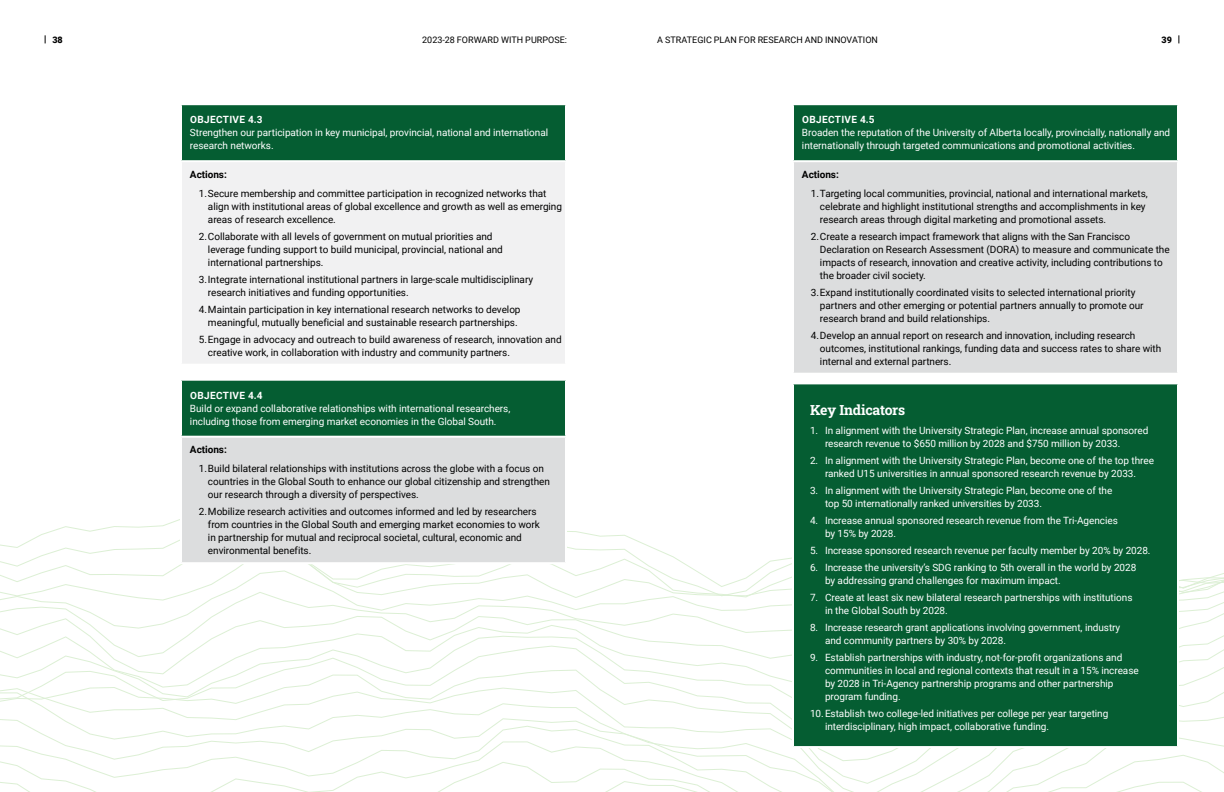
<style>
.page{position:relative;width:1224px;height:792px;background:#fff}
.page>*{position:absolute;margin:0;border:0;box-sizing:border-box;transform-origin:0 0}
.t1{font:14px "Roboto Slab";letter-spacing:-.015em;color:#fff}
.t2{font:10px/13px "Roboto";letter-spacing:-.005em;color:#000}
.t3{font:10px/13px "Roboto";letter-spacing:-.005em;color:#fff}
.t4{font:700 10px "Roboto";letter-spacing:.035em;color:#fff}
.t5{font:700 10px "Roboto";letter-spacing:-.005em;color:#000}
.t6{font:9px "Roboto";letter-spacing:.005em;color:#000}
.t7{font:900 9px "Roboto";color:#000}
</style>
<div class="page">
<svg style="left:0;top:761px;width:1224px;height:23px"></svg>
<svg style="left:0;top:744px;width:1224px;height:17px"></svg>
<svg style="left:0;top:717px;width:1224px;height:27px"></svg>
<svg style="left:0;top:686px;width:1224px;height:31px"></svg>
<svg style="left:0;top:657px;width:1224px;height:29px"></svg>
<svg style="left:0;top:630px;width:1224px;height:27px"></svg>
<svg style="left:0;top:611px;width:1224px;height:16px"></svg>
<svg style="left:0;top:519px;width:1224px;height:92px"></svg>
<svg style="left:245px;top:519px;width:979px;height:68px"></svg>
<svg style="left:0;top:519px;width:154px;height:13px"></svg>
<svg style="left:682px;top:519px;width:542px;height:51px"></svg>
<div style="left:793px;top:104px;width:385px;height:57px;background:#055d32"></div>
<div style="left:793px;top:161px;width:385px;height:213px;background:#dcddde"></div>
<hr style="left:792px;top:160px;width:387px;height:2px;background:#fff">
<hr style="left:792px;top:162px;width:2px;height:211px;background:#fff">
<hr style="left:792px;top:373px;width:387px;height:2px;background:#fff">
<hr style="left:1177px;top:162px;width:2px;height:211px;background:#fff">
<hr style="left:792px;top:103px;width:387px;height:2px;background:#fff">
<hr style="left:792px;top:105px;width:2px;height:55px;background:#fff">
<hr style="left:1177px;top:105px;width:2px;height:55px;background:#fff">
<div style="left:181px;top:104px;width:385px;height:57px;background:#055d32"></div>
<div style="left:181px;top:161px;width:385px;height:204px;background:#f1f1f2"></div>
<hr style="left:180px;top:160px;width:387px;height:2px;background:#fff">
<hr style="left:180px;top:162px;width:2px;height:202px;background:#fff">
<hr style="left:180px;top:364px;width:387px;height:2px;background:#fff">
<hr style="left:565px;top:162px;width:2px;height:202px;background:#fff">
<hr style="left:180px;top:103px;width:387px;height:2px;background:#fff">
<hr style="left:180px;top:105px;width:2px;height:55px;background:#fff">
<hr style="left:565px;top:105px;width:2px;height:55px;background:#fff">
<div style="left:181px;top:380px;width:385px;height:57px;background:#055d32"></div>
<div style="left:181px;top:437px;width:385px;height:126px;background:#dcddde"></div>
<hr style="left:180px;top:436px;width:387px;height:2px;background:#fff">
<hr style="left:180px;top:438px;width:2px;height:124px;background:#fff">
<hr style="left:180px;top:562px;width:387px;height:2px;background:#fff">
<hr style="left:565px;top:438px;width:2px;height:124px;background:#fff">
<hr style="left:180px;top:379px;width:387px;height:2px;background:#fff">
<hr style="left:180px;top:381px;width:2px;height:55px;background:#fff">
<hr style="left:565px;top:381px;width:2px;height:55px;background:#fff">
<div style="left:793px;top:383px;width:385px;height:364px;background:#055d32"></div>
<hr style="left:792px;top:382px;width:387px;height:2px;background:#fff">
<hr style="left:792px;top:384px;width:2px;height:362px;background:#fff">
<hr style="left:792px;top:746px;width:387px;height:2px;background:#fff">
<hr style="left:1177px;top:384px;width:2px;height:362px;background:#fff">
<p class="t7" style="left:52px;top:33px;width:12px">38</p>
<p class="t6" style="left:422px;top:33px;width:146px">2023-28 FORWARD WITH PURPOSE:</p>
<p class="t6" style="left:657px;top:34px;width:222px">A STRATEGIC PLAN FOR RESEARCH AND INNOVATION</p>
<p class="t7" style="left:1162px;top:33px;width:12px">39</p>
<p class="t4" style="left:190px;top:113px;width:74px">OBJECTIVE 4.3</p>
<p class="t3" style="left:190px;top:126px;width:360px">Strengthen our participation in key municipal, provincial, national and international research networks.</p>
<p class="t5" style="left:190px;top:167px;width:38px">Actions:</p>
<p class="t2" style="left:208px;top:186px;width:356px;text-indent:-9px">1.Secure membership and committee participation in recognized networks that align with institutional areas of global excellence and growth as well as emerging areas of research excellence.</p>
<p class="t2" style="left:208px;top:229px;width:296px;text-indent:-9px">2.Collaborate with all levels of government on mutual priorities and leverage funding support to build municipal, provincial, national and international partnerships.</p>
<p class="t2" style="left:208px;top:272px;width:327px;text-indent:-9px">3.Integrate international institutional partners in large-scale multidisciplinary research initiatives and funding opportunities.</p>
<p class="t2" style="left:199px;top:302px;width:323px;text-align:right">4.Maintain participation in key international research networks to develop meaningful, mutually beneficial and sustainable research partnerships.</p>
<p class="t2" style="left:208px;top:332px;width:355px;text-indent:-9px">5.Engage in advocacy and outreach to build awareness of research, innovation and creative work, in collaboration with industry and community partners.</p>
<p class="t4" style="left:190px;top:388px;width:74px">OBJECTIVE 4.4</p>
<p class="t3" style="left:190px;top:402px;width:322px">Build or expand collaborative relationships with international researchers, including those from emerging market economies in the Global South.</p>
<p class="t5" style="left:190px;top:443px;width:38px">Actions:</p>
<p class="t2" style="left:208px;top:462px;width:343px;text-indent:-9px">1.Build bilateral relationships with institutions across the globe with a focus on countries in the Global South to enhance our global citizenship and strengthen our research through a diversity of perspectives.</p>
<p class="t2" style="left:208px;top:505px;width:333px;text-indent:-9px">2.Mobilize research activities and outcomes informed and led by researchers from countries in the Global South and emerging market economies to work in partnership for mutual and reciprocal societal, cultural, economic and environmental benefits.</p>
<p class="t4" style="left:802px;top:113px;width:74px">OBJECTIVE 4.5</p>
<p class="t3" style="left:802px;top:126px;width:370px">Broaden the reputation of the University of Alberta locally, provincially, nationally and internationally through targeted communications and promotional activities.</p>
<p class="t5" style="left:802px;top:167px;width:38px">Actions:</p>
<p class="t2" style="left:820px;top:186px;width:329px;text-indent:-9px">1.Targeting local communities, provincial, national and international markets, celebrate and highlight institutional strengths and accomplishments in key research areas through digital marketing and promotional assets.</p>
<p class="t2" style="left:820px;top:229px;width:351px;text-indent:-9px">2.Create a research impact framework that aligns with the San Francisco Declaration on Research Assessment (DORA) to measure and communicate the impacts of research, innovation and creative activity, including contributions to the broader civil society.</p>
<p class="t2" style="left:820px;top:285px;width:325px;text-indent:-9px">3.Expand institutionally coordinated visits to selected international priority partners and other emerging or potential partners annually to promote our research brand and build relationships.</p>
<p class="t2" style="left:820px;top:328px;width:343px;text-indent:-9px">4.Develop an annual report on research and innovation, including research outcomes, institutional rankings, funding data and success rates to share with internal and external partners.</p>
<h1 class="t1" style="left:810px;top:400px;width:97px">Key Indicators</h1>
<p class="t3" style="left:825px;top:424px;width:325px;text-indent:-15px">1. In alignment with the University Strategic Plan, increase annual sponsored research revenue to $650 million by 2028 and $750 million by 2033.</p>
<p class="t3" style="left:810px;top:454px;width:345px;text-align:center">2. In alignment with the University Strategic Plan, become one of the top three ranked U15 universities in annual sponsored research revenue by 2033.</p>
<p class="t3" style="left:825px;top:484px;width:289px;text-indent:-15px">3. In alignment with the University Strategic Plan, become one of the top 50 internationally ranked universities by 2033.</p>
<p class="t3" style="left:825px;top:514px;width:294px;text-indent:-15px">4. Increase annual sponsored research revenue from the Tri-Agencies by 15% by 2028.</p>
<p class="t3" style="left:810px;top:544px;width:342px">5. Increase sponsored research revenue per faculty member by 20% by 2028.</p>
<p class="t3" style="left:825px;top:561px;width:313px;text-indent:-15px">6. Increase the university’s SDG ranking to 5th overall in the world by 2028 by addressing grand challenges for maximum impact.</p>
<p class="t3" style="left:825px;top:591px;width:309px;text-indent:-15px">7. Create at least six new bilateral research partnerships with institutions in the Global South by 2028.</p>
<p class="t3" style="left:825px;top:621px;width:297px;text-indent:-15px">8. Increase research grant applications involving government, industry and community partners by 30% by 2028.</p>
<p class="t3" style="left:825px;top:651px;width:315px;text-indent:-15px">9. Establish partnerships with industry, not-for-profit organizations and communities in local and regional contexts that result in a 15% increase by 2028 in Tri-Agency partnership programs and other partnership program funding.</p>
<p class="t3" style="left:825px;top:707px;width:285px;text-indent:-15px">10.Establish two college-led initiatives per college per year targeting interdisciplinary, high impact, collaborative funding.</p>
</div>
